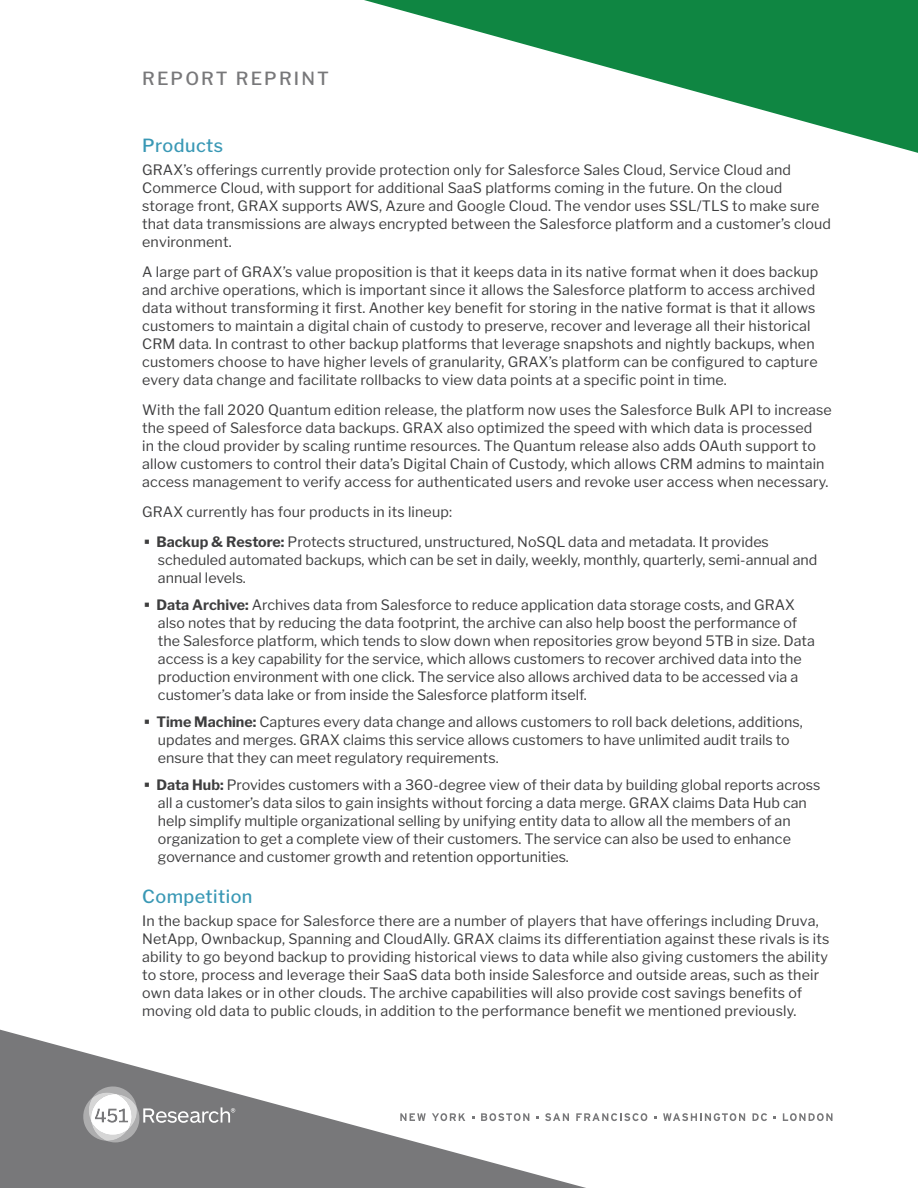
<style>
.page{position:relative;width:918px;height:1188px;background:#fff}
.page>*{position:absolute;margin:0;border:0;box-sizing:border-box;transform-origin:0 0}
.t1{font:500 18px "Libre Franklin";letter-spacing:.025em;color:#3998b5}
.t2{font:500 18px "Libre Franklin";letter-spacing:.12em;color:#78787a}
.Body{font:14.25px/18px "Libre Franklin";letter-spacing:.01em;color:#3e3e3f}
.s1{font-weight:700}
</style>
<div class="page">
<svg style="left:0;top:1029px;width:636px;height:159px"></svg>
<svg style="left:364px;top:0;width:554px;height:153px"></svg>
<svg style="left:82px;top:1086px;width:153px;height:56px"></svg>
<svg style="left:400px;top:1113px;width:26px;height:8px"></svg>
<svg style="left:432px;top:1113px;width:33px;height:8px"></svg>
<svg style="left:481px;top:1113px;width:48px;height:8px"></svg>
<svg style="left:545px;top:1113px;width:24px;height:8px"></svg>
<svg style="left:576px;top:1113px;width:71px;height:8px"></svg>
<svg style="left:663px;top:1113px;width:82px;height:8px"></svg>
<svg style="left:752px;top:1113px;width:15px;height:8px"></svg>
<svg style="left:783px;top:1113px;width:50px;height:8px"></svg>
<p class="t2" style="left:142px;top:68px;width:188px">REPORT REPRINT</p>
<h1 class="t1" style="left:142px;top:135px;width:83px">Products</h1>
<p class="Body" style="left:142px;top:161px;width:690px">GRAX’s offerings currently provide protection only for Salesforce Sales Cloud, Service Cloud and Commerce Cloud, with support for additional SaaS platforms coming in the future. On the cloud storage front, GRAX supports AWS, Azure and Google Cloud. The vendor uses SSL/TLS to make sure that data transmissions are always encrypted between the Salesforce platform and a customer’s cloud environment.</p>
<p class="Body" style="left:142px;top:263px;width:678px">A large part of GRAX’s value proposition is that it keeps data in its native format when it does backup and archive operations, which is important since it allows the Salesforce platform to access archived data without transforming it first. Another key benefit for storing in the native format is that it allows customers to maintain a digital chain of custody to preserve, recover and leverage all their historical CRM data. In contrast to other backup platforms that leverage snapshots and nightly backups, when customers choose to have higher levels of granularity, GRAX’s platform can be configured to capture every data change and facilitate rollbacks to view data points at a specific point in time.</p>
<p class="Body" style="left:142px;top:401px;width:691px">With the fall 2020 Quantum edition release, the platform now uses the Salesforce Bulk API to increase the speed of Salesforce data backups. GRAX also optimized the speed with which data is processed<br>in the cloud provider by scaling runtime resources. The Quantum release also adds OAuth support to allow customers to control their data’s Digital Chain of Custody, which allows CRM admins to maintain access management to verify access for authenticated users and revoke user access when necessary.</p>
<p class="Body" style="left:142px;top:503px;width:311px">GRAX currently has four products in its lineup:</p>
<p class="Body" style="left:156px;top:533px;width:662px"><span class="s1">Backup &amp; Restore:</span> Protects structured, unstructured, NoSQL data and metadata. It provides scheduled automated backups, which can be set in daily, weekly, monthly, quarterly, semi-annual and annual levels.</p>
<p class="Body" style="left:156px;top:596px;width:660px"><span class="s1">Data Archive:</span> Archives data from Salesforce to reduce application data storage costs, and GRAX also notes that by reducing the data footprint, the archive can also help boost the performance of the Salesforce platform, which tends to slow down when repositories grow beyond 5TB in size. Data access is a key capability for the service, which allows customers to recover archived data into the production environment with one click. The service also allows archived data to be accessed via a customer’s data lake or from inside the Salesforce platform itself.</p>
<p class="Body" style="left:156px;top:713px;width:648px"><span class="s1">Time Machine:</span> Captures every data change and allows customers to roll back deletions, additions, updates and merges. GRAX claims this service allows customers to have unlimited audit trails to ensure that they can meet regulatory requirements.</p>
<p class="Body" style="left:156px;top:776px;width:666px"><span class="s1">Data Hub:</span> Provides customers with a 360-degree view of their data by building global reports across all a customer’s data silos to gain insights without forcing a data merge. GRAX claims Data Hub can help simplify multiple organizational selling by unifying entity data to allow all the members of an organization to get a complete view of their customers. The service can also be used to enhance governance and customer growth and retention opportunities.</p>
<h1 class="t1" style="left:142px;top:886px;width:112px">Competition</h1>
<p class="Body" style="left:142px;top:911px;width:689px">In the backup space for Salesforce there are a number of players that have offerings including Druva, NetApp, Ownbackup, Spanning and CloudAlly. GRAX claims its differentiation against these rivals is its ability to go beyond backup to providing historical views to data while also giving customers the ability to store, process and leverage their SaaS data both inside Salesforce and outside areas, such as their own data lakes or in other clouds. The archive capabilities will also provide cost savings benefits of moving old data to public clouds, in addition to the performance benefit we mentioned previously.</p>
</div>
